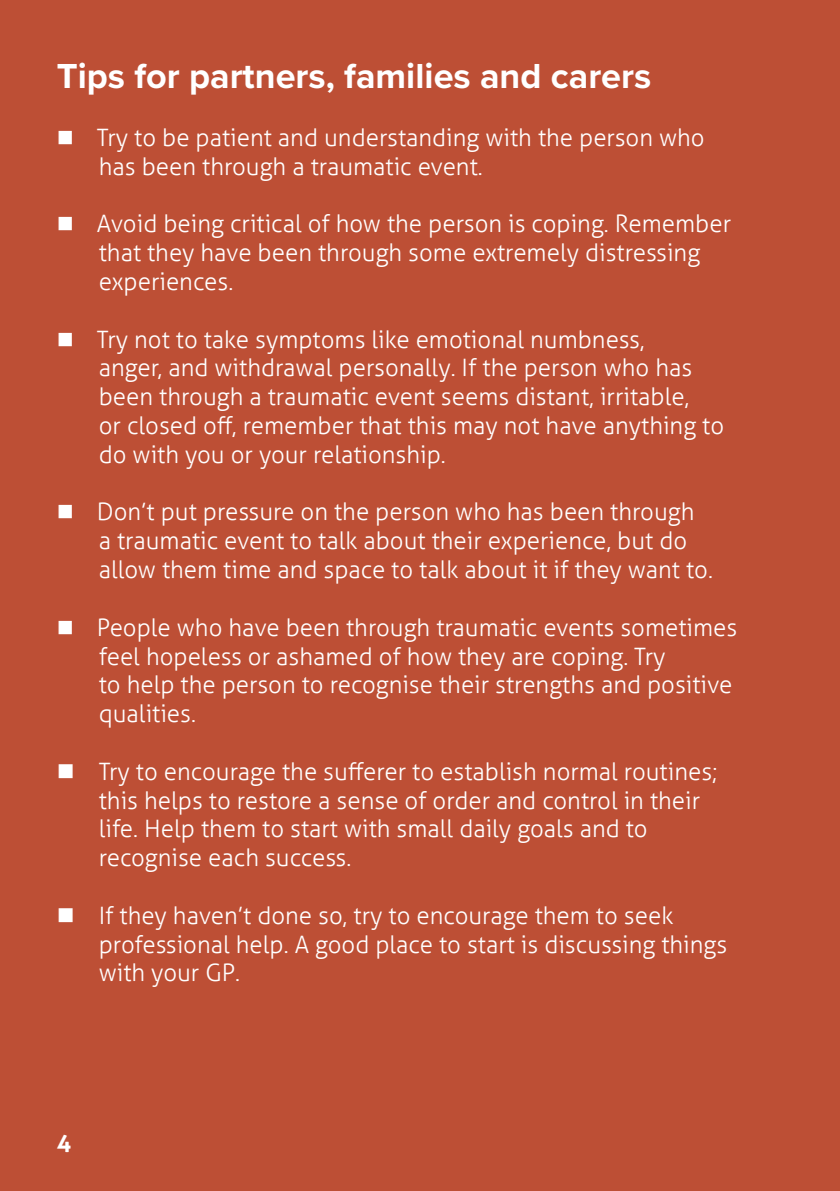
<style>
.page{position:relative;width:840px;height:1191px;background:#fff}
.page>*{position:absolute;margin:0;border:0;box-sizing:border-box;transform-origin:0 0}
.Subheadings__use_thi{font:700 36px "Proxima Nova";color:#fff}
.Paragraph_Style_2__u{font:300 24px "Aller";color:#fff}
.t1{font:700 24px "Aller";color:#fff}
</style>
<div class="page">
<div style="left:0;top:0;width:839px;height:1191px;background:#bd4f35"></div>
<p class="Subheadings__use_thi" style="left:57px;top:49px;width:595px">Tips for partners, families and carers</p>
<p class="Paragraph_Style_2__u" style="left:57px;top:123px;width:649px">■ Try to be patient and understanding with the person who</p>
<p class="Paragraph_Style_2__u" style="left:99px;top:152px;width:385px">has been through a traumatic event.</p>
<p class="Paragraph_Style_2__u" style="left:57px;top:209px;width:675px">■ Avoid being critical of how the person is coping. Remember</p>
<p class="Paragraph_Style_2__u" style="left:99px;top:238px;width:602px">that they have been through some extremely distressing</p>
<p class="Paragraph_Style_2__u" style="left:99px;top:267px;width:136px">experiences.</p>
<p class="Paragraph_Style_2__u" style="left:57px;top:325px;width:589px">■ Try not to take symptoms like emotional numbness,</p>
<p class="Paragraph_Style_2__u" style="left:99px;top:353px;width:594px">anger, and withdrawal personally. If the person who has</p>
<p class="Paragraph_Style_2__u" style="left:99px;top:382px;width:591px">been through a traumatic event seems distant, irritable,</p>
<p class="Paragraph_Style_2__u" style="left:99px;top:411px;width:626px">or closed off, remember that this may not have anything to</p>
<p class="Paragraph_Style_2__u" style="left:99px;top:440px;width:348px">do with you or your relationship.</p>
<p class="Paragraph_Style_2__u" style="left:57px;top:497px;width:639px">■ Don’t put pressure on the person who has been through</p>
<p class="Paragraph_Style_2__u" style="left:99px;top:526px;width:589px">a traumatic event to talk about their experience, but do</p>
<p class="Paragraph_Style_2__u" style="left:99px;top:555px;width:615px">allow them time and space to talk about it if they want to.</p>
<p class="Paragraph_Style_2__u" style="left:57px;top:613px;width:681px">■ People who have been through traumatic events sometimes</p>
<p class="Paragraph_Style_2__u" style="left:99px;top:641px;width:568px">feel hopeless or ashamed of how they are coping. Try</p>
<p class="Paragraph_Style_2__u" style="left:99px;top:670px;width:635px">to help the person to recognise their strengths and positive</p>
<p class="Paragraph_Style_2__u" style="left:99px;top:699px;width:99px">qualities.</p>
<p class="Paragraph_Style_2__u" style="left:57px;top:757px;width:662px">■ Try to encourage the sufferer to establish normal routines;</p>
<p class="Paragraph_Style_2__u" style="left:99px;top:785px;width:602px">this helps to restore a sense of order and control in their</p>
<p class="Paragraph_Style_2__u" style="left:99px;top:814px;width:550px">life. Help them to start with small daily goals and to</p>
<p class="Paragraph_Style_2__u" style="left:99px;top:843px;width:254px">recognise each success.</p>
<p class="Paragraph_Style_2__u" style="left:57px;top:901px;width:617px">■ If they haven’t done so, try to encourage them to seek</p>
<p class="Paragraph_Style_2__u" style="left:99px;top:929px;width:629px">professional help. A good place to start is discussing things</p>
<p class="Paragraph_Style_2__u" style="left:99px;top:958px;width:143px">with your GP.</p>
<p class="t1" style="left:57px;top:1128px;width:16px">4</p>
</div>
